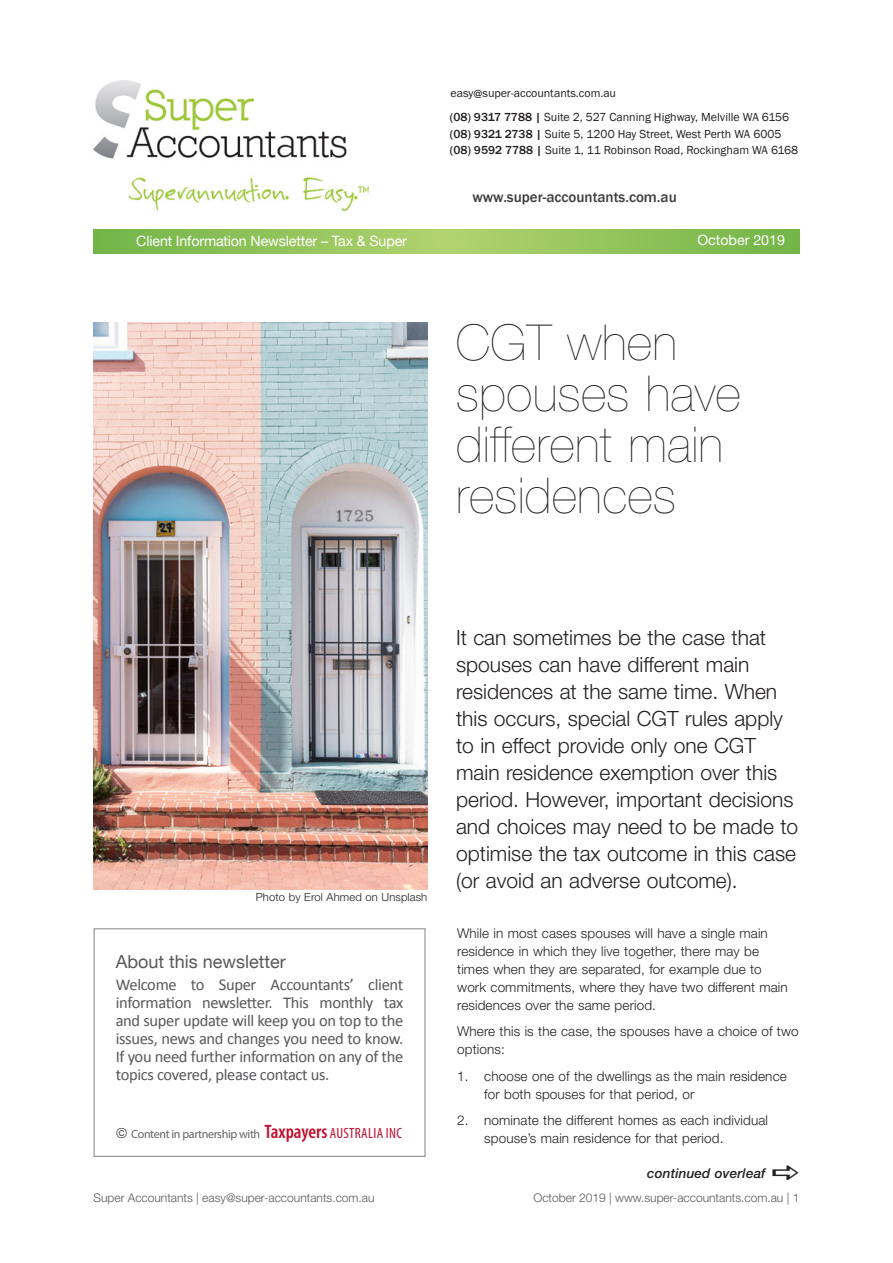
<style>
.page{position:relative;width:893px;height:1263px;background:#fff}
.page>*{position:absolute;margin:0;border:0;box-sizing:border-box;transform-origin:0 0}
._15_Article_head_1{font:200 49.5px/51px "Helvetica Neue";letter-spacing:.01em;color:#231f20}
._15_article_intro{font:300 21px/27px "Helvetica Neue";color:#231f20}
.About_this_newslette{font:18px "Helvetica Neue";color:#57585a}
.t1{font:16.5px/18px "Calibri";letter-spacing:-.02em;color:#57585a;text-align:justify}
.t2{font:500 15px "Franklin Gothic";color:#3e3e3f}
.t3{font:condensed 14.85px "Myriad Pro";letter-spacing:.02em;color:#c3102f}
.t4{font:14.25px "Helvetica Neue";letter-spacing:-.01em;color:#fff}
._15_Body_text{font:300 13.5px/18px "Helvetica Neue";letter-spacing:.01em;color:#231f20}
._15_Body_text-2{font:italic 500 13.5px "Helvetica Neue";letter-spacing:.01em;color:#231f20}
.t5{font:12px "Franklin Gothic";color:#231f20}
.t6{font:300 12px "Helvetica Neue";color:#57585a}
.t7{font:12px "Franklin Gothic FS";color:#231f20}
.t8{font:12px "Myriad Pro";letter-spacing:-.03em;color:#636366}
.t9{font:11.25px/15px "Franklin Gothic FS";letter-spacing:-.025em;color:#231f20}
._15_Footnote{font:300 11.25px "Helvetica Neue";letter-spacing:.01em;color:#231f20}
.s1{font-weight:500}
.s2{font-weight:600;font-size:19.5px}
</style>
<div class="page">
<img style="left:94px;top:322px;width:333px;height:567px">
<div style="left:94px;top:928px;width:331px;height:229px;border:1px solid #808285"></div>
<svg style="left:94px;top:230px;width:705px;height:23px;background:#91c35b"></svg>
<img style="left:94px;top:81px;width:275px;height:129px">
<p class="t7" style="left:451px;top:86px;width:167px">easy@super-accountants.com.au</p>
<p class="t9" style="left:451px;top:109px;width:309px"><span class="s1">(08) 9317 7788</span>| Suite B1, 550 Canning Highway, Attadale WA 6156 <span class="s1">(08) 9321 2738</span>| Suite 5, 1200 Hay Street, West Perth WA 6005 <span class="s1">(08) 9592 7788</span>|Suite 1, 11 Robinson Road, Rockingham WA 6168</p>
<p class="t5" style="left:450px;top:110px;width:341px"><span class="s1">(08) 9317 7788 |</span> Suite 2, 527 Canning Highway, Melville WA 6156</p>
<p class="t5" style="left:450px;top:126px;width:333px"><span class="s1">(08) 9321 2738 |</span> Suite 5, 1200 Hay Street, West Perth WA 6005</p>
<p class="t5" style="left:450px;top:143px;width:350px"><span class="s1">(08) 9592 7788 |</span> Suite 1, 11 Robinson Road, Rockingham WA 6168</p>
<p class="t2" style="left:472px;top:188px;width:206px">www.super-accountants.com.au</p>
<p class="t4" style="left:136px;top:230px;width:272px">Client Information Newsletter – Tax &amp; Super</p>
<p class="t4" style="left:697px;top:230px;width:89px">October 2019</p>
<p class="_15_Article_head_1" style="left:456px;top:317px;width:286px">CGT when spouses have different main residences</p>
<p class="_15_Footnote" style="left:256px;top:890px;width:173px">Photo by Erol Ahmed on Unsplash</p>
<p class="About_this_newslette" style="left:116px;top:948px;width:172px">About this newsletter</p>
<p class="t1" style="left:116px;top:975px;width:289px">Welcome to Super Accountants’ client information newsletter. This monthly tax and super update will keep you on top to the issues, news and changes you need to know.<br>If you need further information on any of the topics covered, please contact us.</p>
<p class="t8" style="left:131px;top:1127px;width:130px">Content in partnership with</p>
<p class="t3" style="left:264px;top:1124px;width:139px"><span class="s2">Taxpayers</span> AUSTRALIA INC</p>
<p class="_15_article_intro" style="left:456px;top:623px;width:344px">It can sometimes be the case that spouses can have different main residences at the same time. When this occurs, special CGT rules apply to in effect provide only one CGT main residence exemption over this period. However, important decisions and choices may need to be made to optimise the tax outcome in this case (or avoid an adverse outcome).</p>
<p class="_15_Body_text" style="left:457px;top:924px;width:332px">While in most cases spouses will have a single main residence in which they live together, there may be times when they are separated, for example due to work commitments, where they have two different main residences over the same period.</p>
<p class="_15_Body_text" style="left:457px;top:1022px;width:343px">Where this is the case, the spouses have a choice of two options:</p>
<p class="_15_Body_text" style="left:484px;top:1067px;width:304px;text-indent:-27px">1. choose one of the dwellings as the main residence for both spouses for that period, or</p>
<p class="_15_Body_text" style="left:484px;top:1111px;width:285px;text-indent:-27px">2. nominate the different homes as each individual spouse’s main residence for that period.</p>
<p class="_15_Body_text-2" style="left:647px;top:1165px;width:120px">continued overleaf</p>
<p class="t6" style="left:94px;top:1190px;width:283px">Super Accountants | easy@super-accountants.com.au</p>
<p class="t6" style="left:533px;top:1190px;width:267px">October 2019 | www.super-accountants.com.au | 1</p>
</div>
